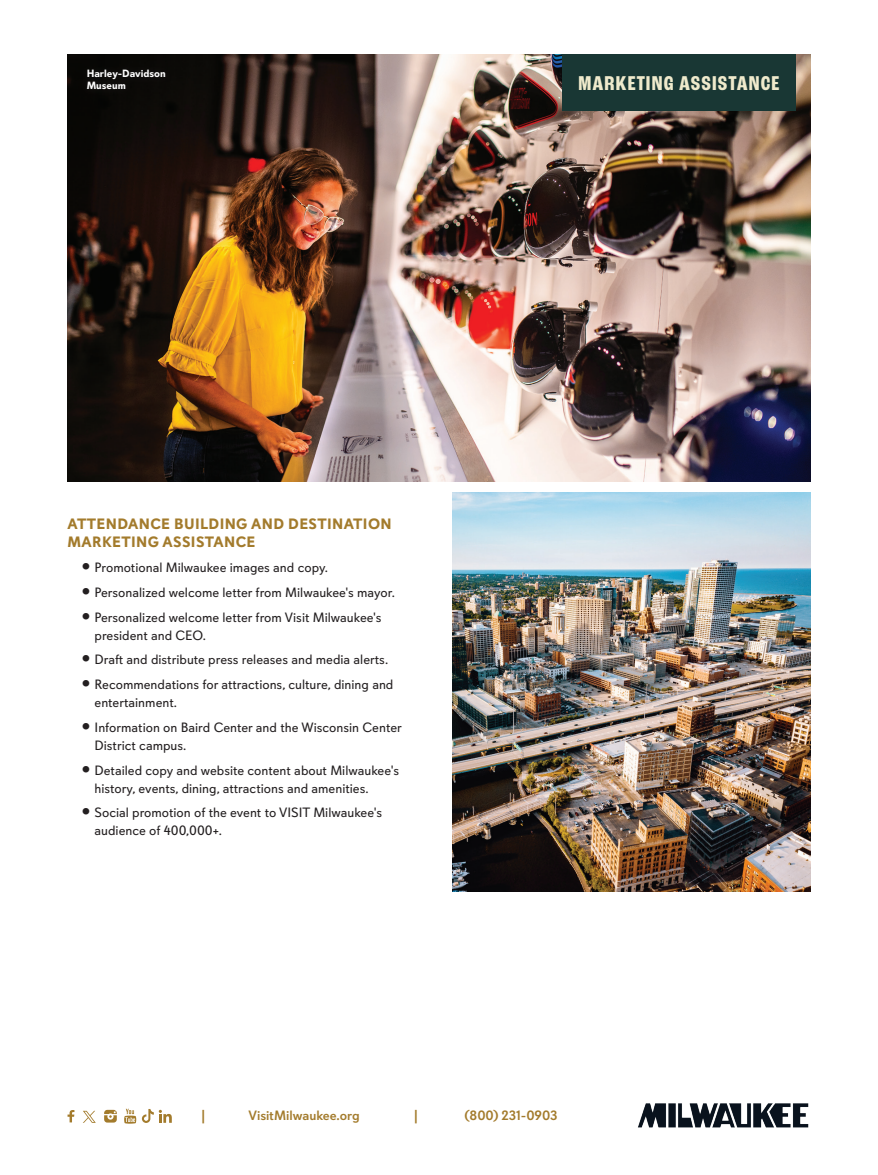
<style>
.page{position:relative;width:878px;height:1175px;background:#fff}
.page>*{position:absolute;margin:0;border:0;box-sizing:border-box;transform-origin:0 0}
.t1{font:700 condensed 21px "Roc Grotesk";letter-spacing:.05em;color:#efeacc}
.t2{font:700 15px/18px "Davis Sans";letter-spacing:.025em;color:#a37b2c}
.t3{font:13.5px/18px "Davis Sans";color:#231f20}
.t4{font:500 13.5px "Davis Sans";letter-spacing:-.005em;color:#a37b2c}
.t5{font:700 10.5px/12px "Davis Sans";color:#fff}
.s1{font-family:"Verdana";font-size:18px}
</style>
<div class="page">
<img style="left:638px;top:1103px;width:171px;height:25px">
<svg style="left:68px;top:1110px;width:6px;height:12px"></svg>
<svg style="left:104px;top:1109px;width:13px;height:13px"></svg>
<svg style="left:124px;top:1108px;width:12px;height:15px"></svg>
<svg style="left:142px;top:1109px;width:30px;height:13px"></svg>
<svg style="left:83px;top:1110px;width:12px;height:12px"></svg>
<img style="left:68px;top:54px;width:742px;height:427px">
<img style="left:452px;top:492px;width:358px;height:400px">
<div style="left:80px;top:62px;width:93px;height:35px;background:#0b0a08"></div>
<div style="left:562px;top:54px;width:233px;height:56px;background:#193734"></div>
<p class="t5" style="left:87px;top:67px;width:81px">Harley-Davidson<br>Museum</p>
<h1 class="t1" style="left:578px;top:71px;width:202px">MARKETING ASSISTANCE</h1>
<p class="t2" style="left:68px;top:515px;width:326px">ATTENDANCE BUILDING AND DESTINATION<br>MARKETING ASSISTANCE</p>
<p class="t3" style="left:81px;top:558px;width:248px"><span class="s1">•</span> Promotional Milwaukee images and copy.</p>
<p class="t3" style="left:81px;top:583px;width:315px"><span class="s1">•</span> Personalized welcome letter from Milwaukee's mayor.</p>
<p class="t3" style="left:94px;top:608px;width:288px;text-indent:-14px"><span class="s1">•</span> Personalized welcome letter from Visit Milwaukee's president and CEO.</p>
<p class="t3" style="left:81px;top:651px;width:309px"><span class="s1">•</span> Draft and distribute press releases and media alerts.</p>
<p class="t3" style="left:94px;top:675px;width:300px;text-indent:-14px"><span class="s1">•</span> Recommendations for attractions, culture, dining and entertainment.</p>
<p class="t3" style="left:94px;top:718px;width:309px;text-indent:-14px"><span class="s1">•</span> Information on Baird Center and the Wisconsin Center<br>District campus.</p>
<p class="t3" style="left:94px;top:761px;width:306px;text-indent:-14px"><span class="s1">•</span> Detailed copy and website content about Milwaukee's history, events, dining, attractions and amenities.</p>
<p class="t3" style="left:94px;top:804px;width:289px;text-indent:-14px"><span class="s1">•</span> Social promotion of the event to VISIT Milwaukee's audience of 400,000+.</p>
<p class="t4" style="left:201px;top:1107px;width:5px">|</p>
<p class="t4" style="left:248px;top:1107px;width:113px">VisitMilwaukee.org</p>
<p class="t4" style="left:414px;top:1107px;width:5px">|</p>
<p class="t4" style="left:464px;top:1107px;width:94px">(800) 231-0903</p>
</div>
